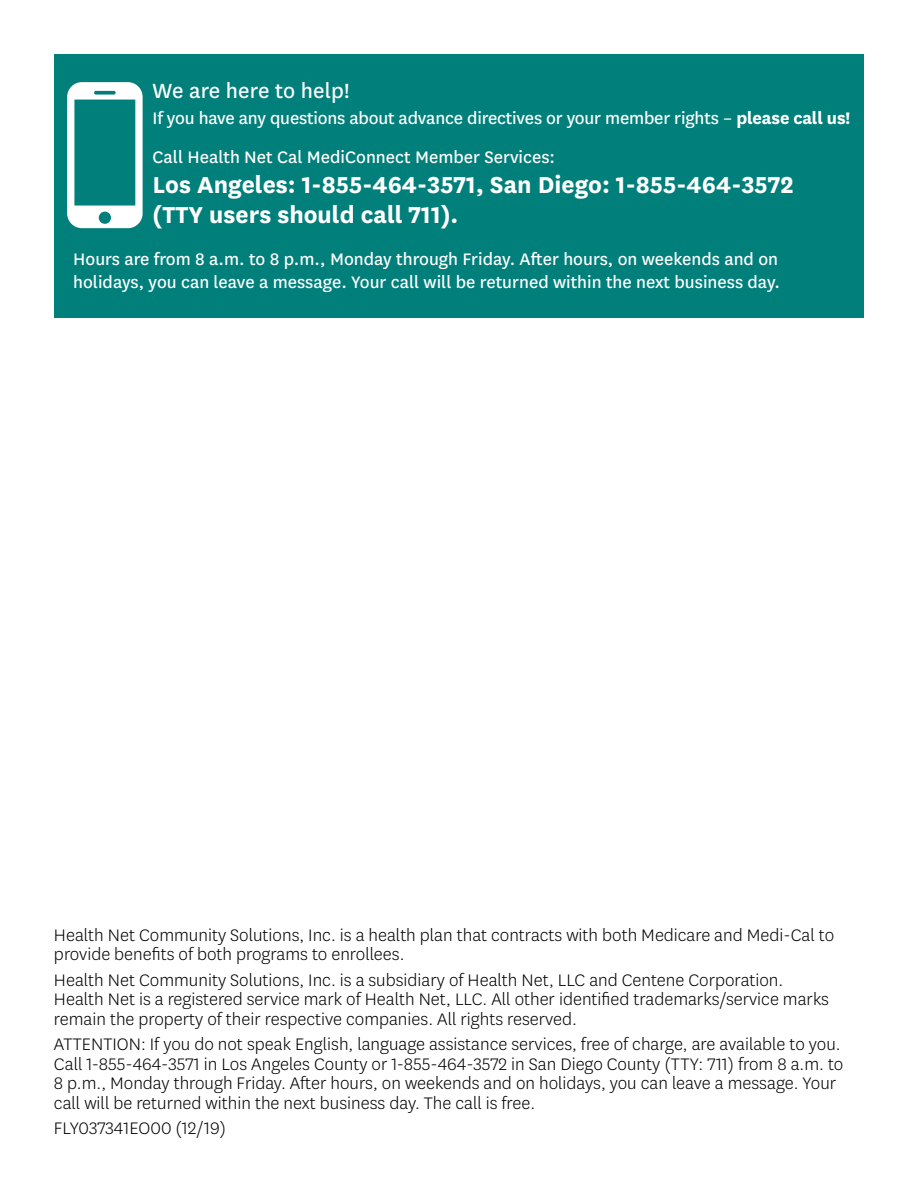
<style>
.page{position:relative;width:918px;height:1188px;background:#fff}
.page>*{position:absolute;margin:0;border:0;box-sizing:border-box;transform-origin:0 0}
.t1{font:700 27px/30px "Centene Sans";color:#fff}
.t2{font:24px "Centene Sans";letter-spacing:.005em;color:#fff}
.t3{font:300 19.5px/19.5px "Centene Sans";color:#000}
.t4{font:19.5px/22.5px "Centene Sans";color:#fff}
.s1{font-weight:700}
</style>
<div class="page">
<div style="left:54px;top:54px;width:810px;height:264px;background:#007f7b"></div>
<svg style="left:67px;top:82px;width:76px;height:146px"></svg>
<p class="t2" style="left:153px;top:75px;width:198px">We are here to help!</p>
<p class="t4" style="left:153px;top:105px;width:699px">If you have any questions about advance directives or your member rights – <span class="s1">please call us!</span></p>
<p class="t4" style="left:153px;top:144px;width:404px">Call Health Net Cal MediConnect Member Services:</p>
<p class="t1" style="left:153px;top:167px;width:643px">Los Angeles: 1-855-464-3571, San Diego: 1-855-464-3572 (TTY users should call 711).</p>
<p class="t4" style="left:73px;top:247px;width:708px">Hours are from 8 a.m. to 8 p.m., Monday through Friday. After hours, on weekends and on holidays, you can leave a message. Your call will be returned within the next business day.</p>
<p class="t3" style="left:54px;top:924px;width:782px">Health Net Community Solutions, Inc. is a health plan that contracts with both Medicare and Medi-Cal to provide benefits of both programs to enrollees.</p>
<p class="t3" style="left:54px;top:969px;width:731px">Health Net Community Solutions, Inc. is a subsidiary of Health Net, LLC and Centene Corporation.</p>
<p class="t3" style="left:54px;top:989px;width:777px">Health Net is a registered service mark of Health Net, LLC. All other identified trademarks/service marks remain the property of their respective companies. All rights reserved.</p>
<p class="t3" style="left:54px;top:1034px;width:791px">ATTENTION: If you do not speak English, language assistance services, free of charge, are available to you.<br>Call 1-855-464-3571 in Los Angeles County or 1-855-464-3572 in San Diego County (TTY: 711) from 8 a.m. to 8 p.m., Monday through Friday. After hours, on weekends and on holidays, you can leave a message. Your call will be returned within the next business day. The call is free.</p>
<p class="t3" style="left:54px;top:1118px;width:174px">FLY037341EO00 (12/19)</p>
</div>
